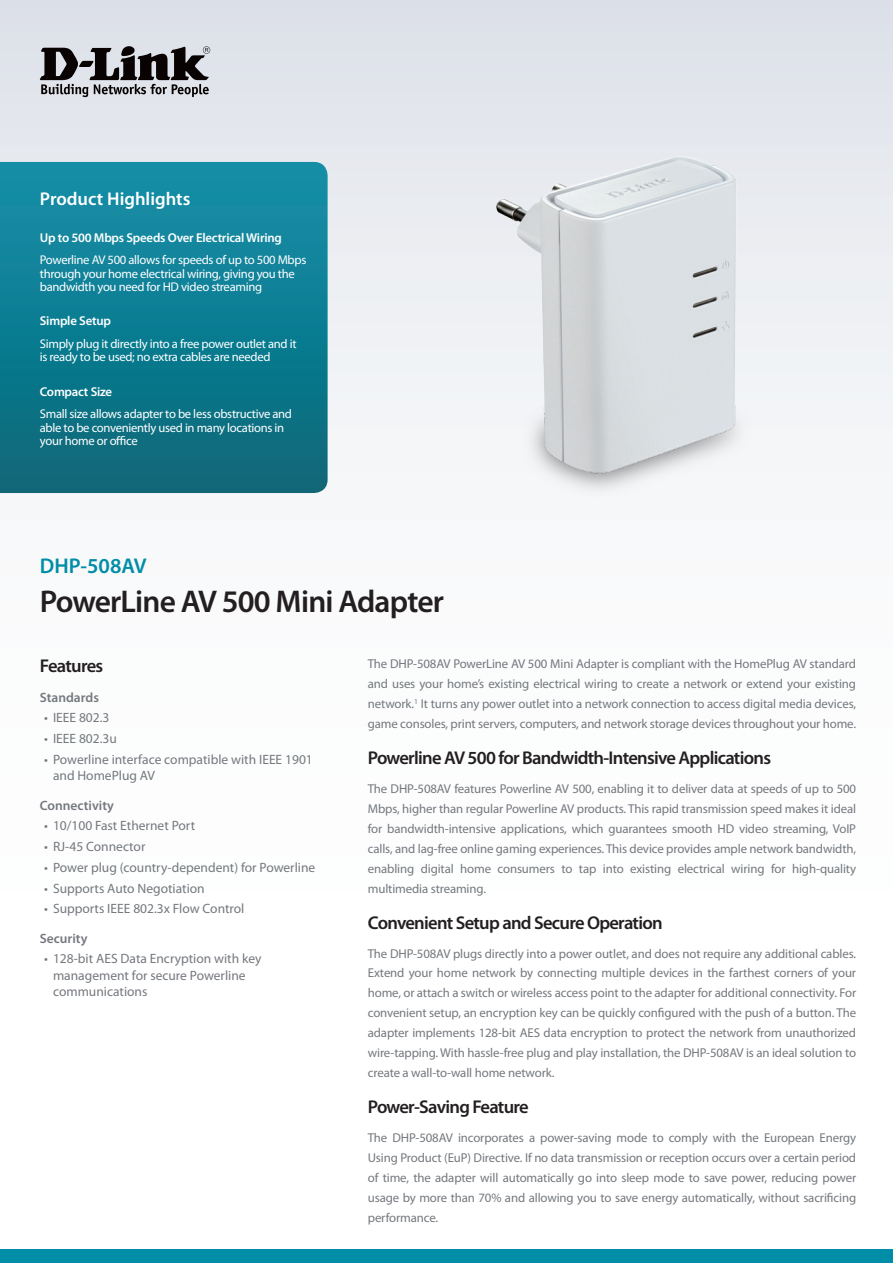
<style>
.page{position:relative;width:893px;height:1263px;background:#fff}
.page>*{position:absolute;margin:0;border:0;box-sizing:border-box;transform-origin:0 0}
.t1{font:600 31.5px "Myriad Pro";letter-spacing:-.025em;color:#231f20}
.t2{font:600 21.3px "Myriad Pro";color:#008da8}
.t3{font:600 18.6px "Myriad Pro";letter-spacing:-.04em;color:#231f20}
.t4{font:600 18.6px "Myriad Pro";color:#fff}
.t5{font:13.5px/16.5px "Myriad Pro";color:#74787d}
.t6{font:600 13.5px "Myriad Pro";color:#74787d}
.t7{font:12.9px/20px "Myriad Pro";letter-spacing:-.01em;color:#74787d;text-align:justify}
.t8{font:600 12.9px "Myriad Pro";letter-spacing:-.015em;color:#fff}
.t9{font:12.6px/13.5px "Myriad Pro";letter-spacing:-.025em;color:#fff}
</style>
<div class="page">
<div style="left:0;top:0;width:893px;height:1084px;background:linear-gradient(to bottom,#e3e6ec,#fff)"></div>
<div style="left:0;top:1249px;width:893px;height:14px;background:#008da8"></div>
<svg style="left:0;top:162px;width:328px;height:331px;background:#0f7c90"></svg>
<svg style="left:40px;top:46px;width:170px;height:51px;background:#807f83"></svg>
<img style="left:471px;top:149px;width:289px;height:347px">
<h3 class="t4" style="left:40px;top:187px;width:152px">Product Highlights</h3>
<p class="t8" style="left:40px;top:229px;width:244px">Up to 500 Mbps Speeds Over Electrical Wiring</p>
<p class="t9" style="left:40px;top:253px;width:268px">Powerline AV 500 allows for speeds of up to 500 Mbps through your home electrical wiring, giving you the bandwidth you need for HD video streaming</p>
<p class="t8" style="left:40px;top:313px;width:73px">Simple Setup</p>
<p class="t9" style="left:40px;top:337px;width:258px">Simply plug it directly into a free power outlet and it is ready to be used; no extra cables are needed</p>
<p class="t8" style="left:40px;top:383px;width:74px">Compact Size</p>
<p class="t9" style="left:40px;top:407px;width:254px">Small size allows adapter to be less obstructive and able to be conveniently used in many locations in your home or office</p>
<h2 class="t2" style="left:40px;top:552px;width:108px">DHP-508AV</h2>
<h1 class="t1" style="left:40px;top:582px;width:406px">PowerLine AV 500 Mini Adapter</h1>
<h3 class="t3" style="left:40px;top:654px;width:65px">Features</h3>
<p class="t6" style="left:40px;top:688px;width:61px">Standards</p>
<p class="t5" style="left:44px;top:709px;width:67px">• IEEE 802.3</p>
<p class="t5" style="left:44px;top:730px;width:74px">• IEEE 802.3u</p>
<p class="t5" style="left:53px;top:751px;width:261px;text-indent:-9px">• Powerline interface compatible with IEEE 1901 and HomePlug AV</p>
<p class="t6" style="left:40px;top:796px;width:76px">Connectivity</p>
<p class="t5" style="left:44px;top:817px;width:153px">• 10/100 Fast Ethernet Port</p>
<p class="t5" style="left:44px;top:838px;width:103px">• RJ-45 Connector</p>
<p class="t5" style="left:44px;top:859px;width:273px">• Power plug (country-dependent) for Powerline</p>
<p class="t5" style="left:44px;top:880px;width:162px">• Supports Auto Negotiation</p>
<p class="t5" style="left:44px;top:900px;width:202px">• Supports IEEE 802.3x Flow Control</p>
<p class="t6" style="left:40px;top:929px;width:49px">Security</p>
<p class="t5" style="left:53px;top:950px;width:210px;text-indent:-9px">• 128-bit AES Data Encryption with key management for secure Powerline communications</p>
<p class="t7" style="left:368px;top:654px;width:490px">The DHP-508AV PowerLine AV 500 Mini Adapter is compliant with the HomePlug AV standard and uses your home’s existing electrical wiring to create a network or extend your existing network.<sup>1</sup> It turns any power outlet into a network connection to access digital media devices, game consoles, print servers, computers, and network storage devices throughout your home.</p>
<h3 class="t3" style="left:368px;top:746px;width:405px">Powerline AV 500 for Bandwidth-Intensive Applications</h3>
<p class="t7" style="left:368px;top:778px;width:490px">The DHP-508AV features Powerline AV 500, enabling it to deliver data at speeds of up to 500<br>Mbps, higher than regular Powerline AV products. This rapid transmission speed makes it ideal for bandwidth-intensive applications, which guarantees smooth HD video streaming, VoIP calls, and lag-free online gaming experiences. This device provides ample network bandwidth, enabling digital home consumers to tap into existing electrical wiring for high-quality multimedia streaming.</p>
<h3 class="t3" style="left:368px;top:910px;width:296px">Convenient Setup and Secure Operation</h3>
<p class="t7" style="left:368px;top:943px;width:490px">The DHP-508AV plugs directly into a power outlet, and does not require any additional cables.<br>Extend your home network by connecting multiple devices in the farthest corners of your home, or attach a switch or wireless access point to the adapter for additional connectivity. For convenient setup, an encryption key can be quickly configured with the push of a button. The adapter implements 128-bit AES data encryption to protect the network from unauthorized wire-tapping. With hassle-free plug and play installation, the DHP-508AV is an ideal solution to create a wall-to-wall home network.</p>
<h3 class="t3" style="left:368px;top:1095px;width:162px">Power-Saving Feature</h3>
<p class="t7" style="left:368px;top:1127px;width:490px">The DHP-508AV incorporates a power-saving mode to comply with the European Energy Using Product (EuP) Directive. If no data transmission or reception occurs over a certain period of time, the adapter will automatically go into sleep mode to save power, reducing power usage by more than 70% and allowing you to save energy automatically, without sacrificing performance.</p>
</div>
